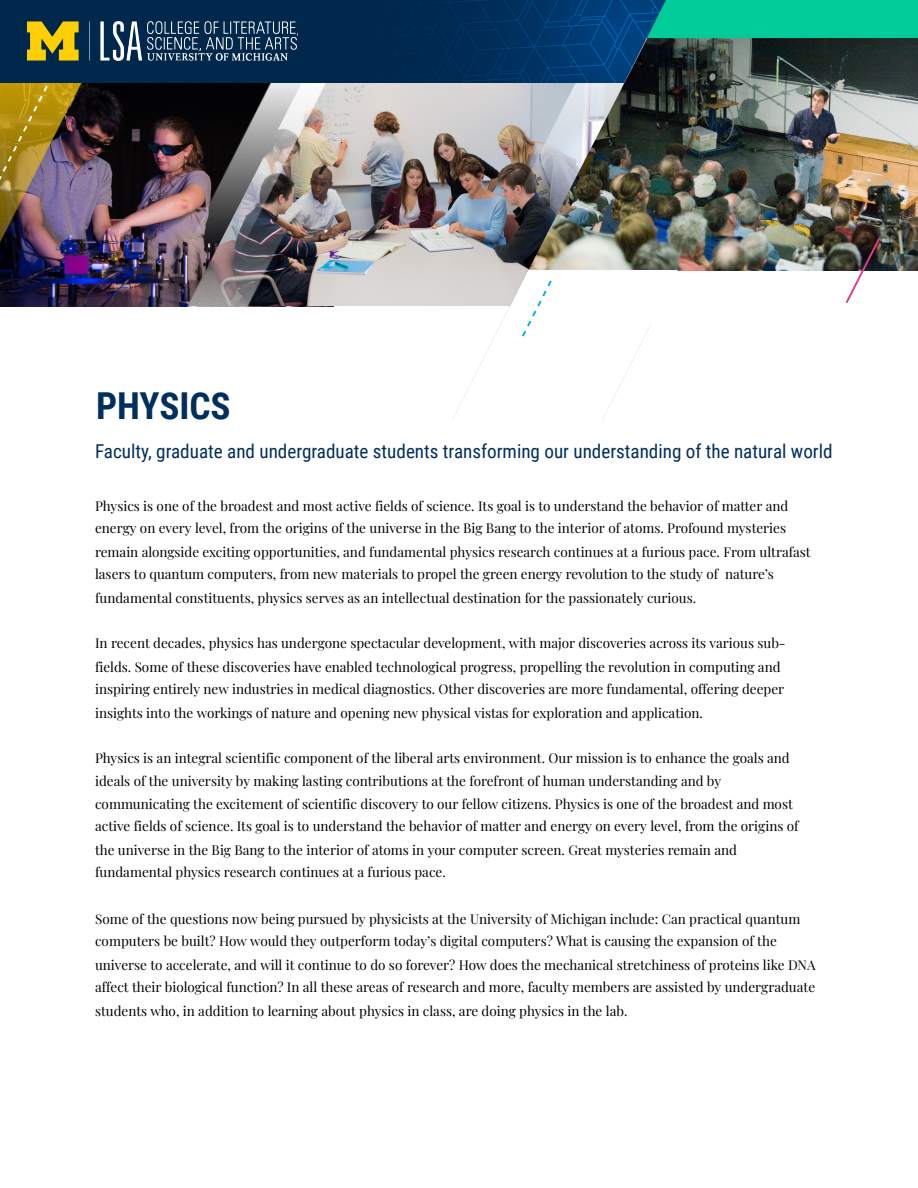
<style>
.page{position:relative;width:918px;height:1188px;background:#fff}
.page>*{position:absolute;margin:0;border:0;box-sizing:border-box;transform-origin:0 0}
.t1{font:700 37.2px "Roboto Condensed";color:#002e5e}
.t2{font:19.2px "Roboto Condensed";color:#002e5e}
.t3{font:13.5px/23.2px "Playfair Display";color:#000}
</style>
<div class="page">
<img style="left:136px;top:83px;width:45px;height:223px">
<img style="left:301px;top:83px;width:209px;height:223px">
<img style="left:510px;top:38px;width:408px;height:233px">
<div style="left:0;top:0;width:918px;height:38px;background:#0c9"></div>
<img style="left:181px;top:83px;width:152px;height:177px">
<img style="left:0;top:83px;width:136px;height:224px">
<svg style="left:0;top:83px;width:53px;height:119px;background:#a9892f"></svg>
<img style="left:0;top:0;width:670px;height:83px">
<img style="left:27px;top:22px;width:270px;height:38px">
<img style="left:137px;top:200px;width:164px;height:107px">
<img style="left:452px;top:271px;width:199px;height:149px">
<div style="left:528px;top:271px;width:390px;height:53px;background:#fff"></div>
<svg style="left:522px;top:281px;width:30px;height:56px"></svg>
<svg style="left:844px;top:236px;width:38px;height:67px"></svg>
<p class="t1" style="left:96px;top:384px;width:136px">PHYSICS</p>
<h2 class="t2" style="left:95px;top:440px;width:739px">Faculty, graduate and undergraduate students transforming our understanding of the natural world</h2>
<p class="t3" style="left:95px;top:494px;width:695px;line-height:22.5px">Physics is one of the broadest and most active fields of science. Its goal is to understand the behavior of matter and energy on every level, from the origins of the universe in the Big Bang to the interior of atoms. Profound mysteries</p>
<p class="t3" style="left:95px;top:540px;width:717px">remain alongside exciting opportunities, and fundamental physics research continues at a furious pace. From ultrafast lasers to quantum computers, from new materials to propel the green energy revolution to the study of nature’s fundamental constituents, physics serves as an intellectual destination for the passionately curious.</p>
<p class="t3" style="left:95px;top:631px;width:692px">In recent decades, physics has undergone spectacular development, with major discoveries across its various sub&shy;fields. Some of these discoveries have enabled technological progress, propelling the revolution in computing and inspiring entirely new industries in medical diagnostics. Other discoveries are more fundamental, offering deeper insights into the workings of nature and opening new physical vistas for exploration and application.</p>
<p class="t3" style="left:95px;top:745px;width:696px">Physics is an integral scientific component of the liberal arts environment. Our mission is to enhance the goals and</p>
<p class="t3" style="left:95px;top:769px;width:705px;line-height:22.5px">ideals of the university by making lasting contributions at the forefront of human understanding and by communicating the excitement of scientific discovery to our fellow citizens. Physics is one of the broadest and most active fields of science. Its goal is to understand the behavior of matter and energy on every level, from the origins of</p>
<p class="t3" style="left:95px;top:838px;width:643px">the universe in the Big Bang to the interior of atoms in your computer screen. Great mysteries remain and</p>
<p class="t3" style="left:95px;top:860px;width:352px">fundamental physics research continues at a furious pace.</p>
<p class="t3" style="left:95px;top:906px;width:707px">Some of the questions now being pursued by physicists at the University of Michigan include: Can practical quantum</p>
<p class="t3" style="left:95px;top:929px;width:722px">computers be built? How would they outperform today’s digital computers? What is causing the expansion of the universe to accelerate, and will it continue to do so forever? How does the mechanical stretchiness of proteins like DNA affect their biological function? In all these areas of research and more, faculty members are assisted by undergraduate students who, in addition to learning about physics in class, are doing physics in the lab.</p>
</div>
